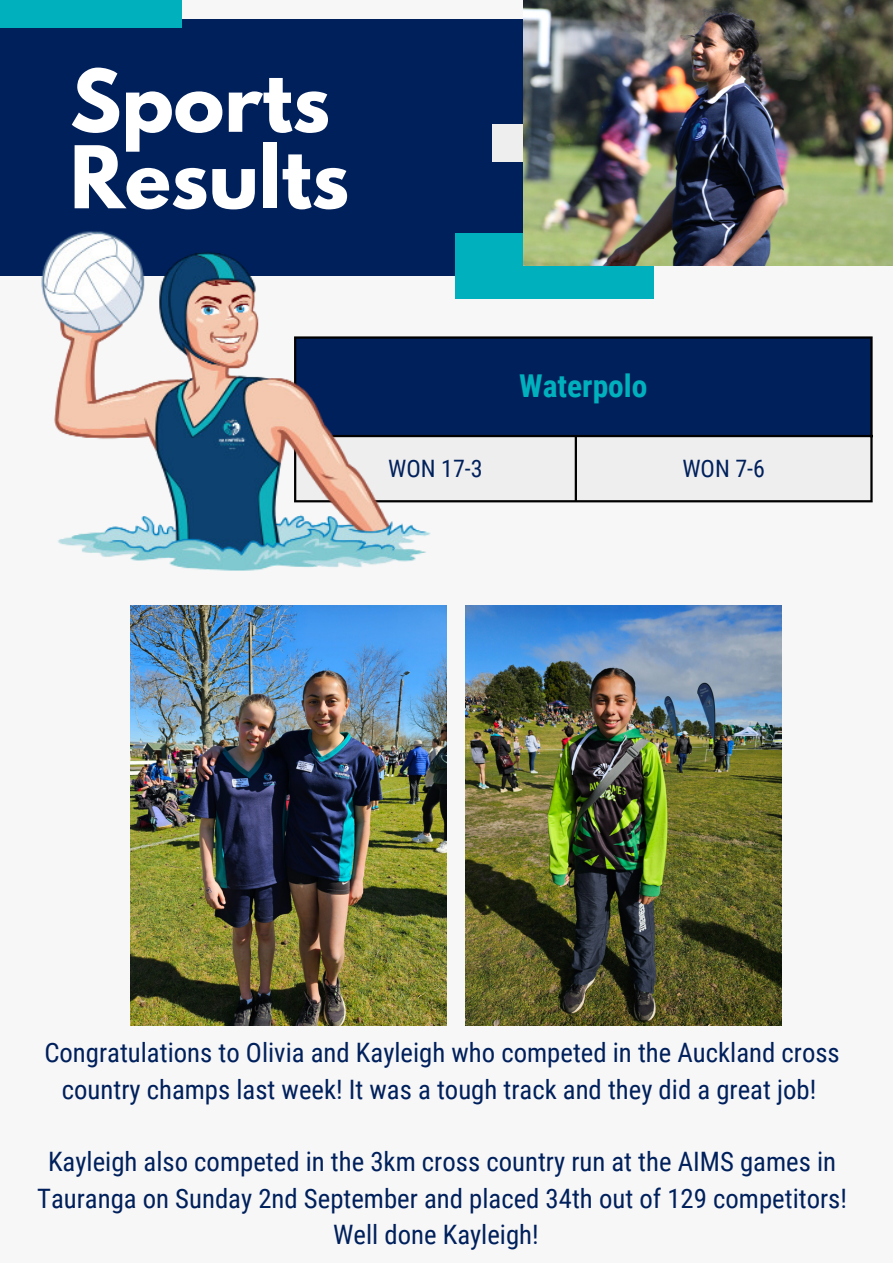
<style>
.page{position:relative;width:893px;height:1264px;background:#fff}
.page>*{position:absolute;margin:0;border:0;box-sizing:border-box;transform-origin:0 0}
.t1{font:700 76.5px/76.5px "League Spartan";color:#fff}
.t2{font:700 31.5px "Roboto Condensed";color:#00b1bd}
.t3{font:26.7px/36.3px "Roboto Condensed";color:#00205c;text-align:center}
.t4{font:24px "Roboto Condensed";color:#00205c}
</style>
<div class="page">
<div style="left:0;top:0;width:892px;height:1262px;background:#f7f7f7"></div>
<div style="left:0;top:19px;width:540px;height:257px;background:#00205c"></div>
<div style="left:455px;top:233px;width:198px;height:66px;background:#00b1bd"></div>
<div style="left:0;top:0;width:182px;height:28px;background:#00b1bd"></div>
<div style="left:492px;top:124px;width:400px;height:38px;background:#eee"></div>
<img style="left:523px;top:0;width:369px;height:265px">
<div style="left:295px;top:337px;width:576px;height:99px;background:#00205c"></div>
<svg style="left:447px;top:437px;width:423px;height:1px"></svg>
<hr style="left:574px;top:437px;width:3px;height:63px;background:#000">
<hr style="left:870px;top:339px;width:2px;height:161px;background:#000">
<hr style="left:294px;top:336px;width:578px;height:3px;background:#000">
<hr style="left:294px;top:435px;width:578px;height:2px;background:#000">
<hr style="left:294px;top:500px;width:578px;height:2px;background:#000">
<img style="left:130px;top:605px;width:316px;height:420px">
<img style="left:465px;top:605px;width:316px;height:420px">
<img style="left:41px;top:231px;width:406px;height:340px">
<p class="t1" style="left:70px;top:72px;width:281px">Sports<br>Results</p>
<p class="t2" style="left:519px;top:368px;width:130px">Waterpolo</p>
<p class="t4" style="left:388px;top:454px;width:96px">WON 17-3</p>
<p class="t4" style="left:682px;top:454px;width:84px">WON 7-6</p>
<p class="t3" style="left:44px;top:1035px;width:796px">Congratulations to Olivia and Kayleigh who competed in the Auckland cross country champs last week! It was a tough track and they did a great job!</p>
<p class="t3" style="left:37px;top:1144px;width:811px">Kayleigh also competed in the 3km cross country run at the AIMS games in<br>Tauranga on Sunday 2nd September and placed 34th out of 129 competitors!<br>Well done Kayleigh!</p>
</div>
